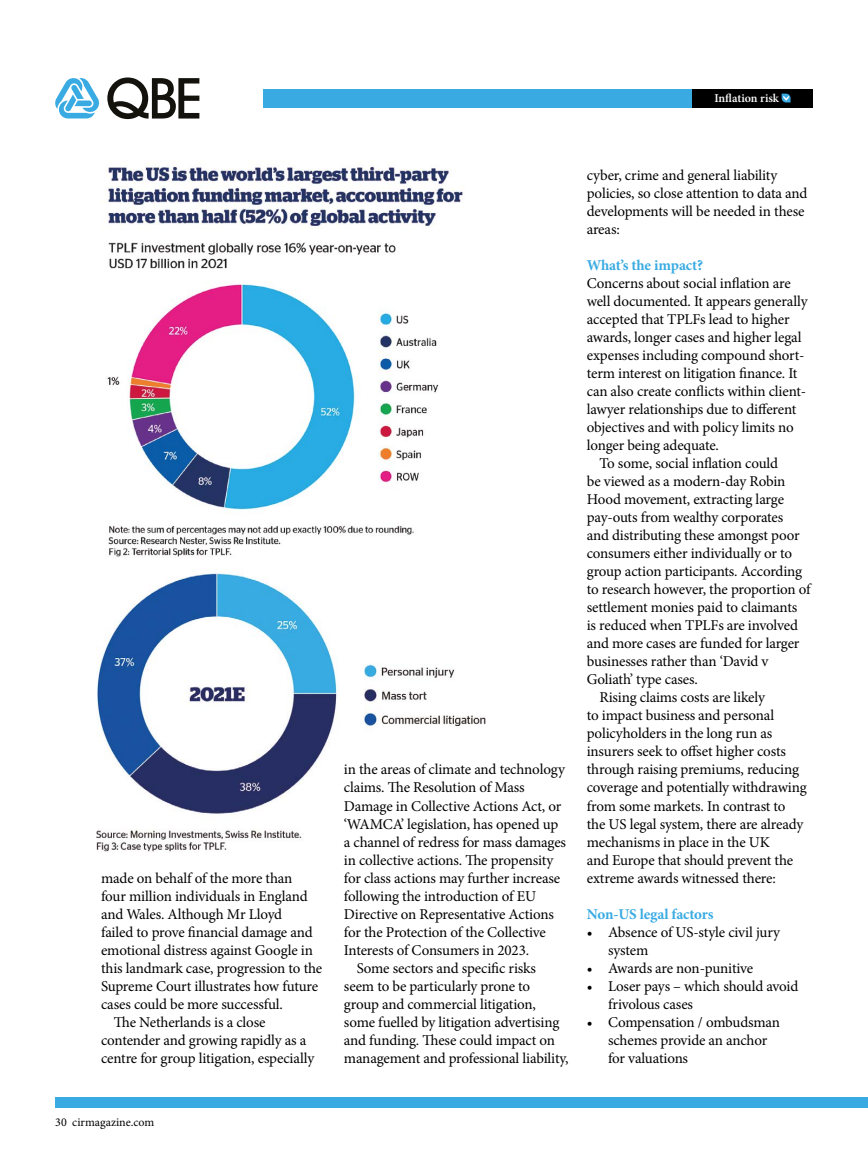
<style>
.page{position:relative;width:868px;height:1153px;background:#fff}
.page>*{position:absolute;margin:0;border:0;box-sizing:border-box;transform-origin:0 0}
.t1{font:15px/18px "Minion Pro";letter-spacing:-.01em;color:#000}
.t2{font:700 15px "Minion Pro";letter-spacing:-.01em;color:#39abe2}
.t3{font:12px "Minion Pro";color:#000}
.t4{font:600 12px "Minion Pro";color:#fff}
</style>
<div class="page">
<img style="left:96px;top:572px;width:390px;height:280px">
<div style="left:55px;top:1097px;width:812px;height:10px;background:#39abe2"></div>
<div style="left:263px;top:89px;width:474px;height:18px;background:#39abe2"></div>
<div style="left:692px;top:89px;width:120px;height:18px;background:#000"></div>
<svg style="left:781px;top:94px;width:9px;height:8px"></svg>
<svg style="left:107px;top:77px;width:92px;height:42px"></svg>
<svg style="left:55px;top:78px;width:45px;height:40px"></svg>
<img style="left:106px;top:163px;width:357px;height:394px">
<p class="t4" style="left:714px;top:90px;width:66px">Inflation risk</p>
<p class="t1" style="left:101px;top:868px;width:193px">made on behalf of the more than</p>
<p class="t1" style="left:101px;top:886px;width:208px">four million individuals in England</p>
<p class="t1" style="left:101px;top:904px;width:183px">and Wales. Although Mr Lloyd</p>
<p class="t1" style="left:101px;top:922px;width:213px">failed to prove financial damage and</p>
<p class="t1" style="left:101px;top:940px;width:213px">emotional distress against Google in</p>
<p class="t1" style="left:101px;top:958px;width:223px">this landmark case, progression to the</p>
<p class="t1" style="left:101px;top:976px;width:218px">Supreme Court illustrates how future</p>
<p class="t1" style="left:101px;top:994px;width:183px">cases could be more successful.</p>
<p class="t1" style="left:114px;top:1012px;width:153px">The Netherlands is a close</p>
<p class="t1" style="left:101px;top:1030px;width:207px">contender and growing rapidly as a</p>
<p class="t1" style="left:101px;top:1048px;width:215px">centre for group litigation, especially</p>
<p class="t3" style="left:55px;top:1113px;width:101px">30 cirmagazine.com</p>
<p class="t1" style="left:344px;top:760px;width:222px">in the areas of climate and technology</p>
<p class="t1" style="left:344px;top:778px;width:182px">claims. The Resolution of Mass</p>
<p class="t1" style="left:344px;top:796px;width:219px">Damage in Collective Actions Act, or</p>
<p class="t1" style="left:344px;top:814px;width:216px">‘WAMCA’ legislation, has opened up</p>
<p class="t1" style="left:344px;top:832px;width:224px">a channel of redress for mass damages</p>
<p class="t1" style="left:344px;top:850px;width:211px">in collective actions. The propensity</p>
<p class="t1" style="left:344px;top:868px;width:218px">for class actions may further increase</p>
<p class="t1" style="left:344px;top:886px;width:194px">following the introduction of EU</p>
<p class="t1" style="left:344px;top:904px;width:211px">Directive on Representative Actions</p>
<p class="t1" style="left:344px;top:922px;width:203px">for the Protection of the Collective</p>
<p class="t1" style="left:344px;top:940px;width:187px">Interests of Consumers in 2023.</p>
<p class="t1" style="left:356px;top:958px;width:181px">Some sectors and specific risks</p>
<p class="t1" style="left:344px;top:976px;width:188px">seem to be particularly prone to</p>
<p class="t1" style="left:344px;top:994px;width:193px">group and commercial litigation,</p>
<p class="t1" style="left:344px;top:1012px;width:217px">some fuelled by litigation advertising</p>
<p class="t1" style="left:344px;top:1030px;width:213px">and funding. These could impact on</p>
<p class="t1" style="left:344px;top:1048px;width:226px">management and professional liability,</p>
<p class="t1" style="left:586px;top:166px;width:222px">cyber, crime and general liability policies, so close attention to data and developments will be needed in these areas:</p>
<p class="t2" style="left:586px;top:255px;width:118px">What’s the impact?</p>
<p class="t1" style="left:586px;top:274px;width:205px">Concerns about social inflation are</p>
<p class="t1" style="left:586px;top:292px;width:222px">well documented. It appears generally</p>
<p class="t1" style="left:586px;top:310px;width:204px">accepted that TPLFs lead to higher</p>
<p class="t1" style="left:586px;top:328px;width:216px">awards, longer cases and higher legal</p>
<p class="t1" style="left:586px;top:346px;width:219px">expenses including compound short-</p>
<p class="t1" style="left:586px;top:364px;width:212px">term interest on litigation finance. It</p>
<p class="t1" style="left:586px;top:382px;width:221px">can also create conflicts within client-</p>
<p class="t1" style="left:586px;top:400px;width:211px">lawyer relationships due to different</p>
<p class="t1" style="left:586px;top:418px;width:208px">objectives and with policy limits no</p>
<p class="t1" style="left:586px;top:436px;width:134px">longer being adequate.</p>
<p class="t1" style="left:599px;top:454px;width:180px">To some, social inflation could</p>
<p class="t1" style="left:586px;top:472px;width:200px">be viewed as a modern-day Robin</p>
<p class="t1" style="left:586px;top:490px;width:199px">Hood movement, extracting large</p>
<p class="t1" style="left:586px;top:508px;width:198px">pay-outs from wealthy corporates</p>
<p class="t1" style="left:586px;top:526px;width:214px">and distributing these amongst poor</p>
<p class="t1" style="left:586px;top:544px;width:207px">consumers either individually or to</p>
<p class="t1" style="left:586px;top:562px;width:217px">group action participants. According</p>
<p class="t1" style="left:586px;top:580px;width:225px">to research however, the proportion of</p>
<p class="t1" style="left:586px;top:598px;width:212px">settlement monies paid to claimants</p>
<p class="t1" style="left:586px;top:616px;width:213px">is reduced when TPLFs are involved</p>
<p class="t1" style="left:586px;top:634px;width:214px">and more cases are funded for larger</p>
<p class="t1" style="left:586px;top:652px;width:183px">businesses rather than ‘David v</p>
<p class="t1" style="left:586px;top:670px;width:113px">Goliath’ type cases.</p>
<p class="t1" style="left:599px;top:688px;width:167px">Rising claims costs are likely</p>
<p class="t1" style="left:586px;top:706px;width:189px">to impact business and personal</p>
<p class="t1" style="left:586px;top:724px;width:187px">policyholders in the long run as</p>
<p class="t1" style="left:586px;top:742px;width:201px">insurers seek to offset higher costs</p>
<p class="t1" style="left:586px;top:760px;width:214px">through raising premiums, reducing</p>
<p class="t1" style="left:586px;top:778px;width:221px">coverage and potentially withdrawing</p>
<p class="t1" style="left:586px;top:796px;width:200px">from some markets. In contrast to</p>
<p class="t1" style="left:586px;top:814px;width:218px">the US legal system, there are already</p>
<p class="t1" style="left:586px;top:832px;width:184px">mechanisms in place in the UK</p>
<p class="t1" style="left:586px;top:850px;width:208px">and Europe that should prevent the</p>
<p class="t1" style="left:586px;top:868px;width:190px">extreme awards witnessed there:</p>
<p class="t2" style="left:586px;top:903px;width:128px">Non-US legal factors</p>
<p class="t1" style="left:608px;top:922px;width:173px;text-indent:-21px">• Absence of US-style civil jury system</p>
<p class="t1" style="left:586px;top:958px;width:168px">• Awards are non-punitive</p>
<p class="t1" style="left:608px;top:976px;width:192px;text-indent:-21px">• Loser pays – which should avoid frivolous cases</p>
<p class="t1" style="left:608px;top:1012px;width:173px;text-indent:-21px">• Compensation / ombudsman schemes provide an anchor for valuations</p>
</div>
